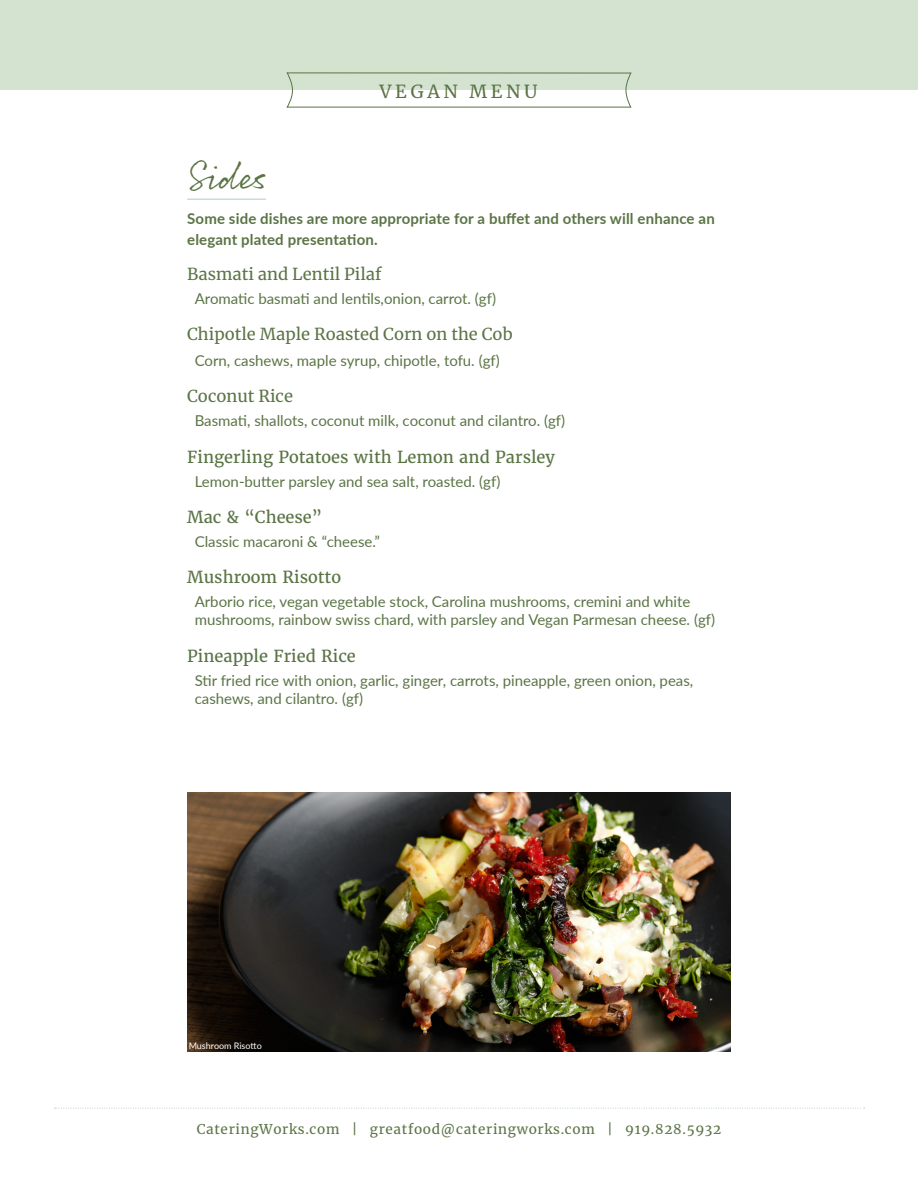
<style>
.page{position:relative;width:918px;height:1188px;background:#fff}
.page>*{position:absolute;margin:0;border:0;box-sizing:border-box;transform-origin:0 0}
.Course_Name{font:36px "Rollerscript Rough";letter-spacing:.01em;color:#5b7445}
.t1{font:18px "Merriweather";letter-spacing:.2em;color:#5b7445}
.Item_Title{font:16.5px "Merriweather";color:#5b7445}
.Item_Title-2{font:16.5px "Merriweather";color:#5b7445}
.Item_Description{font:15px/18px "Lato";color:#5b7445}
.Course_Description{font:700 15px/21px "Lato";letter-spacing:.01em;color:#5b7445}
.t2{font:13.5px "Merriweather";letter-spacing:.05em;color:#5b7445}
.t3{font:9px "Lato";color:#fff}
</style>
<div class="page">
<svg style="left:54px;top:1108px;width:811px;height:1px"></svg>
<div style="left:0;top:0;width:918px;height:90px;background:#d4e2d0"></div>
<svg style="left:286px;top:72px;width:346px;height:36px"></svg>
<hr style="left:187px;top:199px;width:79px;height:1px;background:#b4cdb7">
<img style="left:187px;top:792px;width:544px;height:259px">
<p class="t1" style="left:380px;top:79px;width:159px">VEGAN MENU</p>
<p class="Course_Name" style="left:187px;top:155px;width:80px">Sides</p>
<p class="Course_Description" style="left:187px;top:208px;width:529px">Some side dishes are more appropriate for a buffet and others will enhance an elegant plated presentation.</p>
<p class="Item_Title-2" style="left:187px;top:263px;width:196px">Basmati and Lentil Pilaf</p>
<p class="Item_Description" style="left:195px;top:289px;width:303px">Aromatic basmati and lentils,onion, carrot. (gf)</p>
<p class="Item_Title-2" style="left:187px;top:323px;width:327px">Chipotle Maple Roasted Corn on the Cob</p>
<p class="Item_Description" style="left:195px;top:351px;width:307px">Corn, cashews, maple syrup, chipotle, tofu. (gf)</p>
<p class="Item_Title-2" style="left:187px;top:385px;width:107px">Coconut Rice</p>
<p class="Item_Description" style="left:195px;top:411px;width:372px">Basmati, shallots, coconut milk, coconut and cilantro. (gf)</p>
<p class="Item_Title" style="left:187px;top:447px;width:369px">Fingerling Potatoes with Lemon and Parsley</p>
<p class="Item_Description" style="left:195px;top:472px;width:307px">Lemon-butter parsley and sea salt, roasted. (gf)</p>
<p class="Item_Title" style="left:187px;top:507px;width:137px">Mac &amp; “Cheese”</p>
<p class="Item_Description" style="left:195px;top:532px;width:187px">Classic macaroni &amp; “cheese.”</p>
<p class="Item_Title" style="left:187px;top:567px;width:155px">Mushroom Risotto</p>
<p class="Item_Description" style="left:195px;top:592px;width:522px">Arborio rice, vegan vegetable stock, Carolina mushrooms, cremini and white mushrooms, rainbow swiss chard, with parsley and Vegan Parmesan cheese. (gf)</p>
<p class="Item_Title" style="left:187px;top:645px;width:170px">Pineapple Fried Rice</p>
<p class="Item_Description" style="left:195px;top:671px;width:500px">Stir fried rice with onion, garlic, ginger, carrots, pineapple, green onion, peas, cashews, and cilantro. (gf)</p>
<p class="t3" style="left:189px;top:1039px;width:75px">Mushroom Risotto</p>
<p class="t2" style="left:197px;top:1120px;width:526px">CateringWorks.com | greatfood@cateringworks.com | 919.828.5932</p>
</div>
